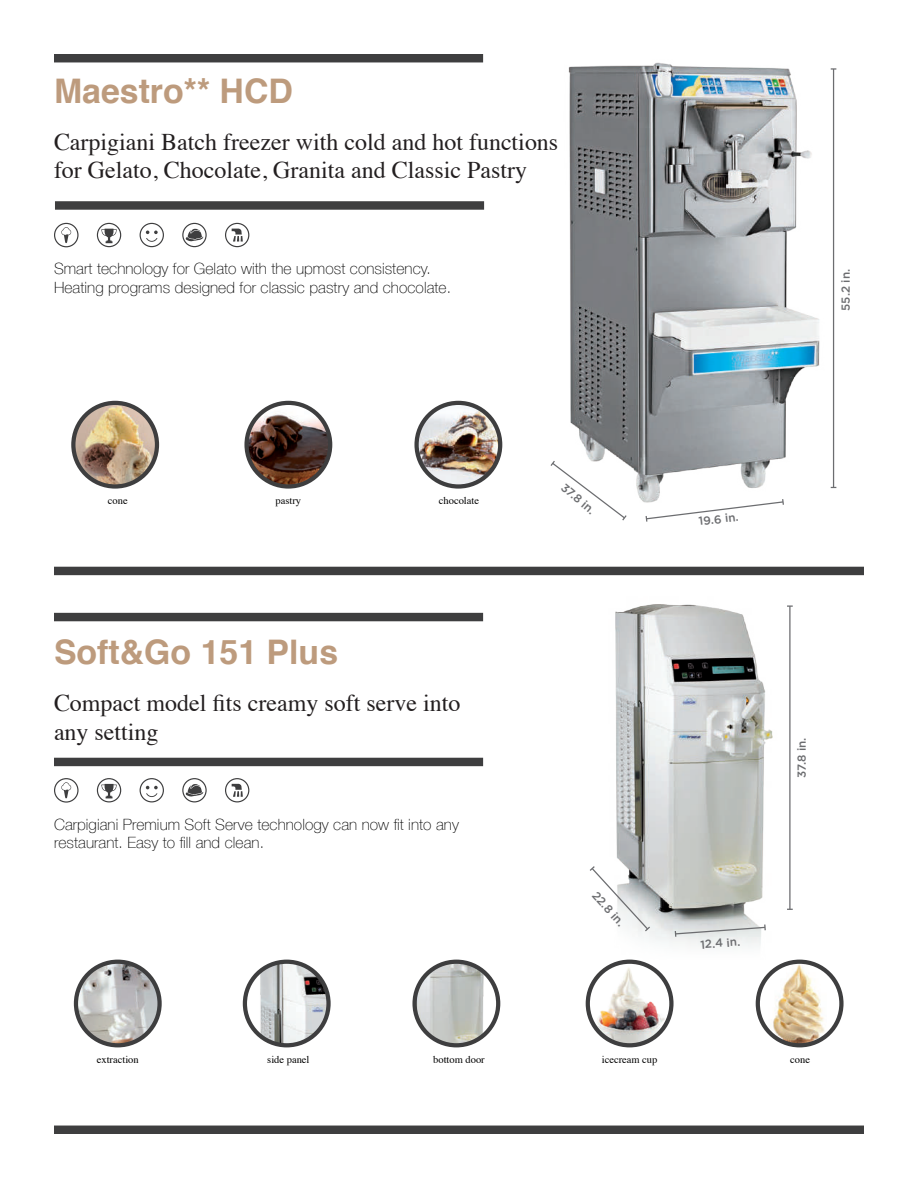
<style>
.page{position:relative;width:918px;height:1188px;background:#fff}
.page>*{position:absolute;margin:0;border:0;box-sizing:border-box;transform-origin:0 0}
.t1{font:700 33.9px "Helvetica";color:#bd9b7d}
.t2{font:24px/28.2px "Times";color:#231f20}
.t3{font:100 15.45px/18.3px "Helvetica Neue LT Com";letter-spacing:.005em;color:#000}
.t4{font:500 11.7px "Gotham HTF";color:#6c6d70}
.t5{font:10.5px "Times";color:#000}
</style>
<div class="page">
<img style="left:568px;top:62px;width:252px;height:441px">
<img style="left:73px;top:403px;width:83px;height:83px">
<div style="left:71px;top:401px;width:88px;height:88px;border:4px solid #3e3e3f;border-radius:50%"></div>
<img style="left:247px;top:405px;width:83px;height:81px">
<div style="left:244px;top:401px;width:88px;height:88px;border:4px solid #3e3e3f;border-radius:50%"></div>
<img style="left:418px;top:403px;width:82px;height:83px">
<div style="left:414px;top:401px;width:88px;height:88px;border:4px solid #3e3e3f;border-radius:50%"></div>
<div style="left:54px;top:567px;width:810px;height:8px;background:#3e3e3f"></div>
<div style="left:55px;top:201px;width:429px;height:9px;background:#3e3e3f"></div>
<div style="left:54px;top:54px;width:429px;height:8px;background:#3e3e3f"></div>
<svg style="left:97px;top:223px;width:24px;height:24px"></svg>
<svg style="left:140px;top:223px;width:24px;height:24px"></svg>
<svg style="left:182px;top:223px;width:25px;height:24px"></svg>
<svg style="left:225px;top:223px;width:24px;height:24px"></svg>
<svg style="left:54px;top:223px;width:25px;height:24px"></svg>
<hr style="left:833px;top:69px;width:1px;height:418px;background:#6c6d70">
<svg style="left:645px;top:498px;width:140px;height:24px"></svg>
<svg style="left:550px;top:459px;width:78px;height:62px"></svg>
<div style="left:54px;top:1126px;width:810px;height:8px;background:#3e3e3f"></div>
<div style="left:54px;top:613px;width:429px;height:8px;background:#3e3e3f"></div>
<div style="left:54px;top:758px;width:429px;height:8px;background:#3e3e3f"></div>
<svg style="left:97px;top:778px;width:24px;height:24px"></svg>
<svg style="left:140px;top:778px;width:24px;height:24px"></svg>
<svg style="left:182px;top:778px;width:25px;height:24px"></svg>
<svg style="left:225px;top:778px;width:24px;height:24px"></svg>
<svg style="left:54px;top:778px;width:25px;height:25px"></svg>
<img style="left:76px;top:962px;width:84px;height:83px;border-radius:42px">
<div style="left:74px;top:960px;width:88px;height:87px;border:4px solid #3e3e3f;border-radius:50%"></div>
<img style="left:245px;top:962px;width:84px;height:83px;border-radius:42px">
<div style="left:243px;top:960px;width:88px;height:87px;border:4px solid #3e3e3f;border-radius:50%"></div>
<img style="left:415px;top:962px;width:83px;height:83px;border-radius:42px">
<div style="left:412px;top:960px;width:88px;height:87px;border:4px solid #3e3e3f;border-radius:50%"></div>
<img style="left:588px;top:965px;width:81px;height:80px">
<div style="left:586px;top:960px;width:88px;height:87px;border:4px solid #3e3e3f;border-radius:50%"></div>
<img style="left:758px;top:962px;width:83px;height:83px;border-radius:42px">
<div style="left:756px;top:960px;width:88px;height:87px;border:4px solid #3e3e3f;border-radius:50%"></div>
<img style="left:624px;top:735px;width:149px;height:225px">
<img style="left:615px;top:604px;width:157px;height:307px">
<svg style="left:674px;top:925px;width:92px;height:12px"></svg>
<svg style="left:590px;top:865px;width:61px;height:68px"></svg>
<hr style="left:789px;top:606px;width:2px;height:303px;background:#6c6d70">
<svg style="left:787px;top:605px;width:6px;height:2px"></svg>
<h1 class="t1" style="left:54px;top:64px;width:240px">Maestro** HCD</h1>
<h2 class="t2" style="left:54px;top:125px;width:506px">Carpigiani Batch freezer with cold and hot functions for Gelato, Chocolate, Granita and Classic Pastry</h2>
<p class="t3" style="left:54px;top:260px;width:399px">Smart technology for Gelato with the upmost consistency.<br>Heating programs designed for classic pastry and chocolate.</p>
<p class="t4" style="left:839px;top:311px;width:43px;rotate:-90deg">55.2 in.</p>
<p class="t5" style="left:108px;top:491px;width:21px">cone</p>
<p class="t5" style="left:276px;top:491px;width:27px">pastry</p>
<p class="t5" style="left:439px;top:491px;width:42px">chocolate</p>
<h1 class="t1" style="left:54px;top:624px;width:286px">Soft&amp;Go 151 Plus</h1>
<h2 class="t2" style="left:54px;top:687px;width:408px">Compact model fits creamy soft serve into any setting</h2>
<p class="t3" style="left:54px;top:815px;width:406px">Carpigiani Premium Soft Serve technology can now fit into any restaurant. Easy to fill and clean.</p>
<p class="t4" style="left:567px;top:481px;width:42px;rotate:40deg">37.8 in.</p>
<p class="t4" style="left:698px;top:515px;width:42px;rotate:-7deg">19.6 in.</p>
<p class="t4" style="left:599px;top:889px;width:43px;rotate:48deg">22.8 in.</p>
<p class="t4" style="left:795px;top:778px;width:42px;rotate:-90deg">37.8 in.</p>
<p class="t4" style="left:700px;top:938px;width:41px;rotate:-5deg">12.4 in.</p>
<p class="t5" style="left:97px;top:1050px;width:43px">extraction</p>
<p class="t5" style="left:267px;top:1050px;width:44px">side panel</p>
<p class="t5" style="left:433px;top:1050px;width:53px">bottom door</p>
<p class="t5" style="left:602px;top:1050px;width:57px">icecream cup</p>
<p class="t5" style="left:790px;top:1050px;width:21px">cone</p>
</div>
